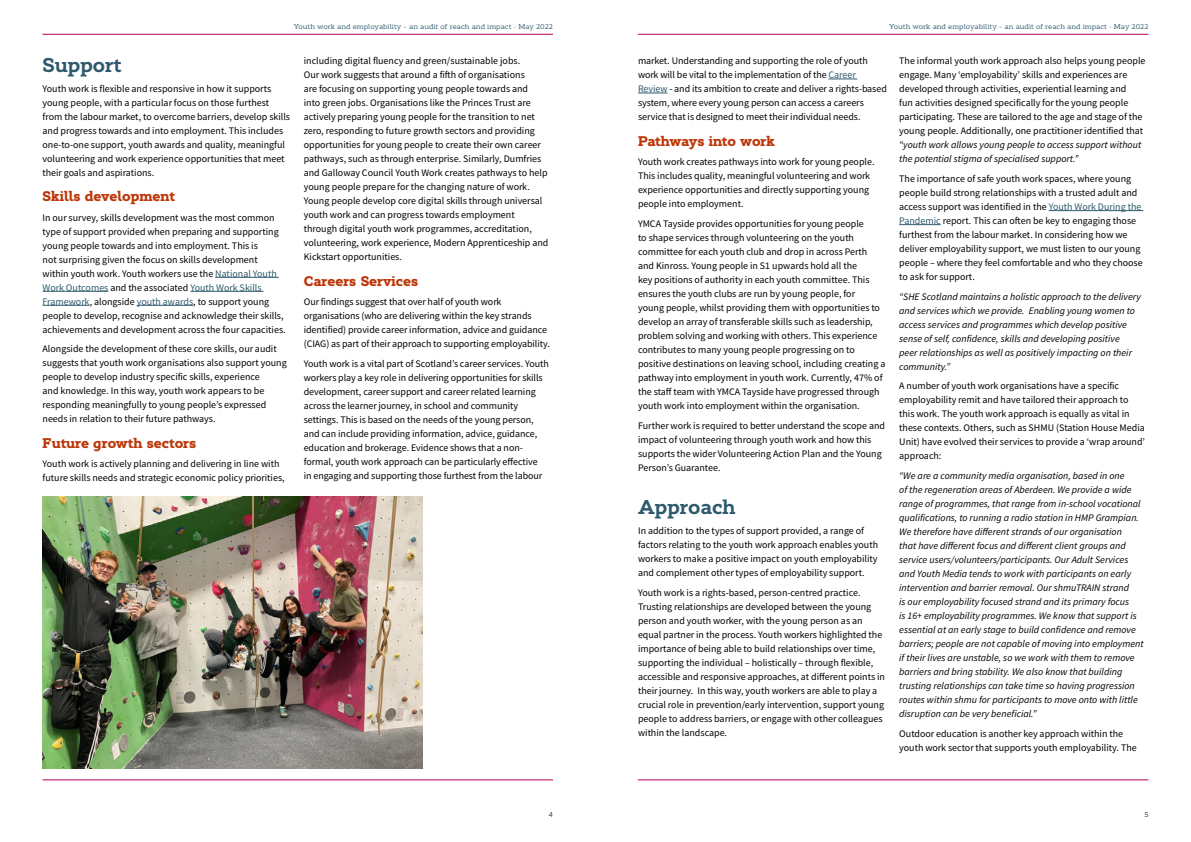
<style>
.page{position:relative;width:1191px;height:842px;background:#fff}
.page>*{position:absolute;margin:0;border:0;box-sizing:border-box;transform-origin:0 0}
.t1{font:700 20px "Cyntho Next Slab";color:#2e5a6d}
.t2{font:800 14px "Cyntho Next Slab";color:#bc3709}
.t3{font:10px/14px "Source Sans Variable";color:#000}
.t4{font:italic 10px/14px "Source Sans Variable";color:#000}
.t5{font:7px "Cyntho Next Slab";color:#2e5a6d}
.t6{font:7px "Cyntho Next Slab";color:#3d195b}
.s1{color:#2e5a6d}
</style>
<div class="page">
<hr style="left:43px;top:34px;width:510px;height:1px;background:#b1004f">
<hr style="left:638px;top:34px;width:510px;height:1px;background:#b1004f">
<hr style="left:43px;top:780px;width:510px;height:1px;background:#b1004f">
<hr style="left:638px;top:780px;width:510px;height:1px;background:#b1004f">
<hr style="left:215px;top:277px;width:64px;height:1px;background:#2e5a6d">
<hr style="left:43px;top:291px;width:65px;height:1px;background:#2e5a6d">
<hr style="left:190px;top:291px;width:73px;height:1px;background:#2e5a6d">
<hr style="left:43px;top:305px;width:47px;height:1px;background:#2e5a6d">
<hr style="left:137px;top:305px;width:56px;height:1px;background:#2e5a6d">
<svg style="left:828px;top:79px;width:29px;height:1px"></svg>
<svg style="left:638px;top:93px;width:29px;height:1px"></svg>
<hr style="left:1048px;top:210px;width:95px;height:1px;background:#2e5a6d">
<hr style="left:899px;top:224px;width:41px;height:1px;background:#2e5a6d">
<img style="left:43px;top:496px;width:379px;height:272px">
<p class="t5" style="left:294px;top:23px;width:261px">Youth work and employability – an audit of reach and impact - May 2022</p>
<p class="t5" style="left:889px;top:23px;width:261px">Youth work and employability – an audit of reach and impact - May 2022</p>
<h1 class="t1" style="left:43px;top:53px;width:80px">Support</h1>
<p class="t3" style="left:43px;top:81px;width:249px">Youth work is flexible and responsive in how it supports young people, with a particular focus on those furthest from the labour market, to overcome barriers, develop skills and progress towards and into employment. This includes one-to-one support, youth awards and quality, meaningful volunteering and work experience opportunities that meet their goals and aspirations.</p>
<h2 class="t2" style="left:43px;top:188px;width:134px">Skills development</h2>
<p class="t3" style="left:43px;top:210px;width:245px">In our survey, skills development was the most common type of support provided when preparing and supporting young people towards and into employment. This is<br>not surprising given the focus on skills development within youth work. Youth workers use the <span class="s1">National Youth Work Outcomes</span> and the associated <span class="s1">Youth Work Skills Framework</span>, alongside <span class="s1">youth awards</span>, to support young people to develop, recognise and acknowledge their skills, achievements and development across the four capacities.</p>
<p class="t3" style="left:43px;top:342px;width:246px">Alongside the development of these core skills, our audit suggests that youth work organisations also support young people to develop industry specific skills, experience<br>and knowledge. In this way, youth work appears to be responding meaningfully to young people’s expressed needs in relation to their future pathways.</p>
<h2 class="t2" style="left:43px;top:434px;width:155px">Future growth sectors</h2>
<p class="t3" style="left:43px;top:457px;width:244px">Youth work is actively planning and delivering in line with future skills needs and strategic economic policy priorities,</p>
<p class="t3" style="left:304px;top:54px;width:246px">including digital fluency and green/sustainable jobs.<br>Our work suggests that around a fifth of organisations<br>are focusing on supporting young people towards and<br>into green jobs. Organisations like the Princes Trust are actively preparing young people for the transition to net zero, responding to future growth sectors and providing opportunities for young people to create their own career pathways, such as through enterprise. Similarly, Dumfries and Galloway Council Youth Work creates pathways to help young people prepare for the changing nature of work.<br>Young people develop core digital skills through universal youth work and can progress towards employment through digital youth work programmes, accreditation, volunteering, work experience, Modern Apprenticeship and Kickstart opportunities.</p>
<h2 class="t2" style="left:304px;top:272px;width:116px">Careers Services</h2>
<p class="t3" style="left:304px;top:295px;width:248px">Our findings suggest that over half of youth work organisations (who are delivering within the key strands identified) provide career information, advice and guidance (CIAG) as part of their approach to supporting employability.</p>
<p class="t3" style="left:304px;top:357px;width:246px">Youth work is a vital part of Scotland’s career services. Youth workers play a key role in delivering opportunities for skills development, career support and career related learning across the learner journey, in school and community settings. This is based on the needs of the young person, and can include providing information, advice, guidance, education and brokerage. Evidence shows that a non&shy;formal, youth work approach can be particularly effective<br>in engaging and supporting those furthest from the labour</p>
<p class="t3" style="left:638px;top:54px;width:250px">market. Understanding and supporting the role of youth work will be vital to the implementation of the <span class="s1">Career Review</span> - and its ambition to create and deliver a rights-based system, where every young person can access a careers service that is designed to meet their individual needs.</p>
<h2 class="t2" style="left:638px;top:132px;width:138px">Pathways into work</h2>
<p class="t3" style="left:638px;top:155px;width:238px">Youth work creates pathways into work for young people.<br>This includes quality, meaningful volunteering and work experience opportunities and directly supporting young people into employment.</p>
<p class="t3" style="left:638px;top:217px;width:249px">YMCA Tayside provides opportunities for young people<br>to shape services through volunteering on the youth committee for each youth club and drop in across Perth and Kinross. Young people in S1 upwards hold all the<br>key positions of authority in each youth committee. This ensures the youth clubs are run by young people, for<br>young people, whilst providing them with opportunities to develop an array of transferable skills such as leadership, problem solving and working with others. This experience contributes to many young people progressing on to positive destinations on leaving school, including creating a pathway into employment in youth work. Currently, 47% of the staff team with YMCA Tayside have progressed through youth work into employment within the organisation.</p>
<p class="t3" style="left:638px;top:418px;width:248px">Further work is required to better understand the scope and impact of volunteering through youth work and how this supports the wider Volunteering Action Plan and the Young Person’s Guarantee.</p>
<h1 class="t1" style="left:638px;top:495px;width:99px">Approach</h1>
<p class="t3" style="left:638px;top:524px;width:241px">In addition to the types of support provided, a range of factors relating to the youth work approach enables youth workers to make a positive impact on youth employability and complement other types of employability support.</p>
<p class="t3" style="left:638px;top:585px;width:248px">Youth work is a rights-based, person-centred practice.<br>Trusting relationships are developed between the young person and youth worker, with the young person as an equal partner in the process. Youth workers highlighted the importance of being able to build relationships over time, supporting the individual – holistically – through flexible, accessible and responsive approaches, at different points in their journey. In this way, youth workers are able to play a crucial role in prevention/early intervention, support young people to address barriers, or engage with other colleagues within the landscape.</p>
<p class="t3" style="left:899px;top:54px;width:248px">The informal youth work approach also helps young people engage. Many ‘employability’ skills and experiences are developed through activities, experiential learning and<br>fun activities designed specifically for the young people participating. These are tailored to the age and stage of the young people. Additionally, one practitioner identified that</p>
<p class="t4" style="left:899px;top:138px;width:243px">“youth work allows young people to access support without the potential stigma of specialised support.”</p>
<p class="t3" style="left:899px;top:172px;width:245px">The importance of safe youth work spaces, where young people build strong relationships with a trusted adult and access support was identified in the <span class="s1">Youth Work During the Pandemic</span> report. This can often be key to engaging those furthest from the labour market. In considering how we deliver employability support, we must listen to our young people – where they feel comfortable and who they choose to ask for support.</p>
<p class="t4" style="left:899px;top:289px;width:243px">“SHE Scotland maintains a holistic approach to the delivery and services which we provide. Enabling young women to access services and programmes which develop positive sense of self, confidence, skills and developing positive<br>peer relationships as well as positively impacting on their community.”</p>
<p class="t3" style="left:899px;top:379px;width:247px">A number of youth work organisations have a specific employability remit and have tailored their approach to this work. The youth work approach is equally as vital in these contexts. Others, such as SHMU (Station House Media Unit) have evolved their services to provide a ‘wrap around’ approach:</p>
<p class="t4" style="left:899px;top:469px;width:246px">“We are a community media organisation, based in one<br>of the regeneration areas of Aberdeen. We provide a wide range of programmes, that range from in-school vocational qualifications, to running a radio station in HMP Grampian.<br>We therefore have different strands of our organisation<br>that have different focus and different client groups and service users/volunteers/participants. Our Adult Services and Youth Media tends to work with participants on early intervention and barrier removal. Our shmuTRAIN strand<br>is our employability focused strand and its primary focus<br>is 16+ employability programmes. We know that support is essential at an early stage to build confidence and remove barriers; people are not capable of moving into employment if their lives are unstable, so we work with them to remove barriers and bring stability. We also know that building trusting relationships can take time so having progression routes within shmu for participants to move onto with little disruption can be very beneficial.”</p>
<p class="t3" style="left:899px;top:726px;width:239px">Outdoor education is another key approach within the youth work sector that supports youth employability. The</p>
<p class="t6" style="left:548px;top:811px;width:6px">4</p>
<p class="t6" style="left:1144px;top:811px;width:6px">5</p>
</div>
